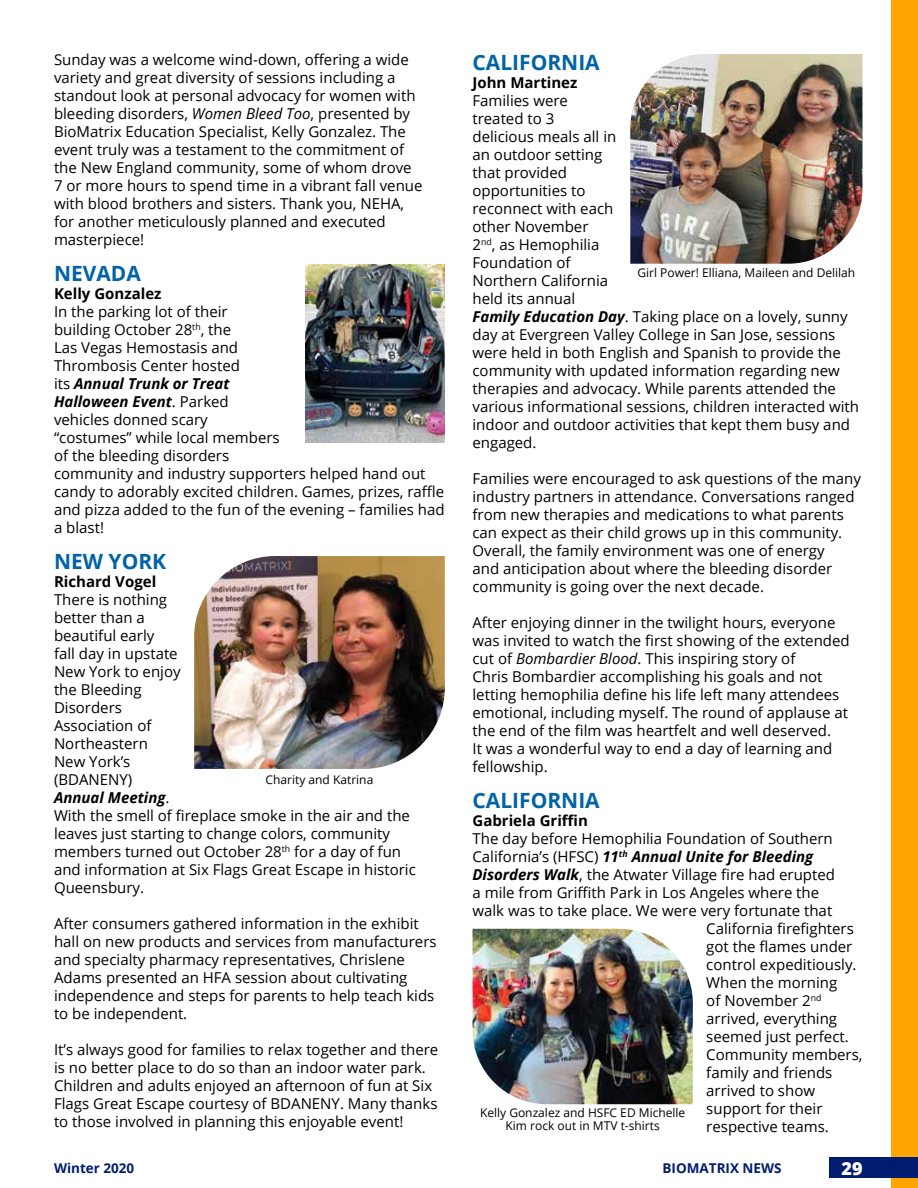
<style>
.page{position:relative;width:918px;height:1188px;background:#fff}
.page>*{position:absolute;margin:0;border:0;box-sizing:border-box;transform-origin:0 0}
.t1{font:700 21px "Open Sans";color:#0063a6}
.t2{font:800 18px "Open Sans";color:#fff}
.t3{font:15px/18px "Open Sans";color:#000}
.t4{font:700 15px "Open Sans";color:#000}
.t5{font:italic 700 15px "Open Sans";color:#000}
.t6{font:700 13.5px "Open Sans";color:#001c71}
.t7{font:12px/13.5px "Open Sans";color:#000;text-align:center}
.s1{font-style:italic}
.s2{font-weight:700;font-style:italic}
.s3{font-weight:400;font-style:normal}
</style>
<div class="page">
<div style="left:891px;top:0;width:27px;height:1188px;background:#ffa400"></div>
<div style="left:829px;top:1158px;width:89px;height:20px;background:#001c71"></div>
<img style="left:305px;top:265px;width:140px;height:178px">
<img style="left:194px;top:556px;width:251px;height:213px">
<img style="left:630px;top:54px;width:232px;height:210px">
<img style="left:472px;top:929px;width:221px;height:175px">
<p class="t3" style="left:54px;top:51px;width:370px">Sunday was a welcome wind-down, offering a wide variety and great diversity of sessions including a standout look at personal advocacy for women with bleeding disorders, <span class="s1">Women Bleed Too</span>, presented by BioMatrix Education Specialist, Kelly Gonzalez. The event truly was a testament to the commitment of the New England community, some of whom drove 7 or more hours to spend time in a vibrant fall venue with blood brothers and sisters. Thank you, NEHA, for another meticulously planned and executed masterpiece!</p>
<h1 class="t1" style="left:54px;top:259px;width:89px">NEVADA</h1>
<p class="t4" style="left:54px;top:283px;width:109px">Kelly Gonzalez</p>
<p class="t3" style="left:54px;top:303px;width:392px">In the parking lot of their<br>building October 28<sup>th</sup>, the<br>Las Vegas Hemostasis and<br>Thrombosis Center hosted<br>its <span class="s2">Annual Trunk or Treat<br>Halloween Event</span>. Parked<br>vehicles donned scary<br>“costumes” while local members<br>of the bleeding disorders<br>community and industry supporters helped hand out candy to adorably excited children. Games, prizes, raffle and pizza added to the fun of the evening – families had a blast!</p>
<h1 class="t1" style="left:54px;top:547px;width:114px">NEW YORK</h1>
<p class="t4" style="left:54px;top:571px;width:104px">Richard Vogel</p>
<p class="t3" style="left:54px;top:591px;width:363px">There is nothing<br>better than a<br>beautiful early<br>fall day in upstate<br>New York to enjoy<br>the Bleeding<br>Disorders<br>Association of<br>Northeastern<br>New York’s<br>(BDANENY)<br><span class="s2">Annual Meeting</span>.<br>With the smell of fireplace smoke in the air and the leaves just starting to change colors, community members turned out October 28<sup>th</sup> for a day of fun and information at Six Flags Great Escape in historic<br>Queensbury.</p>
<p class="t3" style="left:54px;top:915px;width:384px">After consumers gathered information in the exhibit hall on new products and services from manufacturers and specialty pharmacy representatives, Chrislene Adams presented an HFA session about cultivating independence and steps for parents to help teach kids to be independent.</p>
<p class="t3" style="left:54px;top:1041px;width:386px">It’s always good for families to relax together and there is no better place to do so than an indoor water park.<br>Children and adults enjoyed an afternoon of fun at Six Flags Great Escape courtesy of BDANENY. Many thanks to those involved in planning this enjoyable event!</p>
<p class="t7" style="left:266px;top:772px;width:109px">Charity and Katrina</p>
<h1 class="t1" style="left:472px;top:48px;width:129px">CALIFORNIA</h1>
<p class="t4" style="left:472px;top:72px;width:106px">John Martinez</p>
<p class="t3" style="left:472px;top:91px;width:388px">Families were<br>treated to 3<br>delicious meals all in<br>an outdoor setting<br>that provided<br>opportunities to<br>reconnect with each<br>other November<br>2<sup>nd</sup>, as Hemophilia<br>Foundation of<br>Northern California<br>held its annual<br><span class="s2">Family Education Day</span>. Taking place on a lovely, sunny day at Evergreen Valley College in San Jose, sessions were held in both English and Spanish to provide the community with updated information regarding new therapies and advocacy. While parents attended the various informational sessions, children interacted with indoor and outdoor activities that kept them busy and engaged.</p>
<p class="t3" style="left:472px;top:469px;width:390px">Families were encouraged to ask questions of the many industry partners in attendance. Conversations ranged from new therapies and medications to what parents can expect as their child grows up in this community.<br>Overall, the family environment was one of energy<br>and anticipation about where the bleeding disorder community is going over the next decade.</p>
<p class="t3" style="left:472px;top:613px;width:379px">After enjoying dinner in the twilight hours, everyone was invited to watch the first showing of the extended cut of <span class="s1">Bombardier Blood</span>. This inspiring story of<br>Chris Bombardier accomplishing his goals and not letting hemophilia define his life left many attendees emotional, including myself. The round of applause at the end of the film was heartfelt and well deserved.<br>It was a wonderful way to end a day of learning and fellowship.</p>
<h1 class="t1" style="left:472px;top:786px;width:129px">CALIFORNIA</h1>
<p class="t4" style="left:472px;top:810px;width:117px">Gabriela Griffin</p>
<p class="t3" style="left:472px;top:829px;width:362px">The day before Hemophilia Foundation of Southern</p>
<p class="t5" style="left:472px;top:846px;width:342px"><span class="s3">California’s (HFSC)</span> 11<sup>th</sup> Annual Unite for Bleeding</p>
<p class="t3" style="left:472px;top:865px;width:364px"><span class="s2">Disorders Walk</span>, the Atwater Village fire had erupted</p>
<p class="t3" style="left:472px;top:883px;width:348px">a mile from Griffith Park in Los Angeles where the</p>
<p class="t3" style="left:472px;top:901px;width:361px">walk was to take place. We were very fortunate that</p>
<p class="t3" style="left:706px;top:919px;width:149px">California firefighters</p>
<p class="t3" style="left:706px;top:937px;width:148px">got the flames under</p>
<p class="t3" style="left:706px;top:955px;width:152px">control expeditiously.</p>
<p class="t3" style="left:706px;top:973px;width:133px">When the morning</p>
<p class="t3" style="left:706px;top:991px;width:117px">of November 2<sup>nd</sup></p>
<p class="t3" style="left:706px;top:1009px;width:132px">arrived, everything</p>
<p class="t3" style="left:706px;top:1027px;width:144px">seemed just perfect.</p>
<p class="t3" style="left:706px;top:1045px;width:158px">Community members,</p>
<p class="t3" style="left:706px;top:1063px;width:128px">family and friends</p>
<p class="t3" style="left:706px;top:1081px;width:110px">arrived to show</p>
<p class="t3" style="left:706px;top:1099px;width:118px">support for their</p>
<p class="t3" style="left:706px;top:1117px;width:124px">respective teams.</p>
<p class="t7" style="left:638px;top:265px;width:219px">Girl Power! Elliana, Maileen and Delilah</p>
<p class="t7" style="left:480px;top:1105px;width:207px">Kelly Gonzalez and HSFC ED Michelle<br>Kim rock out in MTV t-shirts</p>
<p class="t6" style="left:54px;top:1158px;width:82px">Winter 2020</p>
<p class="t6" style="left:663px;top:1158px;width:121px">BIOMATRIX NEWS</p>
<p class="t2" style="left:842px;top:1154px;width:23px">29</p>
</div>
